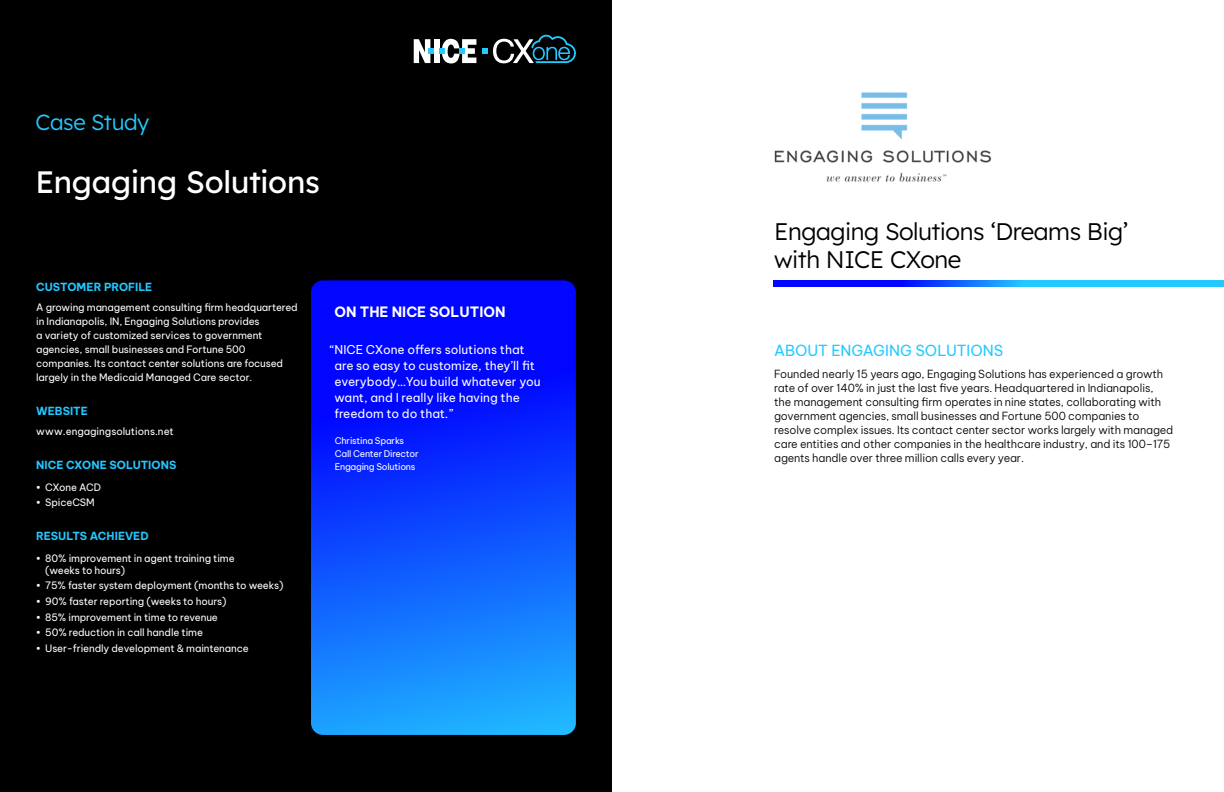
<style>
.page{position:relative;width:1224px;height:792px;background:#fff}
.page>*{position:absolute;margin:0;border:0;box-sizing:border-box;transform-origin:0 0}
.H2___Top_Title_30w{font:30.9px "Lexend";letter-spacing:-.01em;color:#fff}
.About_title{font:300 24px/28px "Lexend";letter-spacing:-.02em;color:#000}
.t1{font:300 22px "Lexend";letter-spacing:-.02em;color:#23c9ff}
.CAPS_title_14_16_whi{font:15px "Be Vietnam Pro";letter-spacing:-.005em;color:#23c9ff}
.t2{font:700 14px "Be Vietnam Pro";color:#fff}
.Customer_Profile_Quo{font:12px/16px "Be Vietnam Pro";color:#fff}
.Body_Text_Light_11{font:300 11px/14px "Be Vietnam Pro";letter-spacing:-.01em;color:#000}
.Customer_Profile{font:700 11px "Be Vietnam Pro";letter-spacing:.005em;color:#23c9ff}
.Text_white_10_14_Cu{font:10px/14px "Be Vietnam Pro";letter-spacing:-.01em;color:#fff}
.Customer_Profile_Quo-2{font:9px/13px "Be Vietnam Pro";letter-spacing:-.02em;color:#fff}
</style>
<div class="page">
<svg style="left:774px;top:280px;width:450px;height:7px;background:#1477ff"></svg>
<div style="left:0;top:0;width:612px;height:792px;background:#000"></div>
<svg style="left:311px;top:280px;width:265px;height:455px;background:#0b46fe"></svg>
<div style="left:434px;top:39px;width:5px;height:24px;background:#fff"></div>
<svg style="left:440px;top:39px;width:36px;height:25px"></svg>
<svg style="left:414px;top:39px;width:20px;height:24px"></svg>
<svg style="left:482px;top:35px;width:94px;height:28px"></svg>
<img style="left:774px;top:92px;width:218px;height:90px">
<h3 class="t1" style="left:36px;top:106px;width:115px">Case Study</h3>
<p class="H2___Top_Title_30w" style="left:36px;top:160px;width:286px">Engaging Solutions</p>
<p class="Customer_Profile" style="left:36px;top:278px;width:118px">CUSTOMER PROFILE</p>
<p class="Text_white_10_14_Cu" style="left:36px;top:299px;width:263px">A growing management consulting firm headquartered in Indianapolis, IN, Engaging Solutions provides<br>a variety of customized services to government agencies, small businesses and Fortune 500 companies. Its contact center solutions are focused largely in the Medicaid Managed Care sector.</p>
<p class="Customer_Profile" style="left:36px;top:402px;width:53px">WEBSITE</p>
<p class="Text_white_10_14_Cu" style="left:36px;top:423px;width:139px">www.engagingsolutions.net</p>
<p class="Customer_Profile" style="left:36px;top:456px;width:142px">NICE CXONE SOLUTIONS</p>
<p class="Text_white_10_14_Cu" style="left:45px;top:479px;width:57px">CXone ACD</p>
<p class="Text_white_10_14_Cu" style="left:45px;top:495px;width:51px">SpiceCSM</p>
<p class="Customer_Profile" style="left:36px;top:527px;width:114px">RESULTS ACHIEVED</p>
<p class="Text_white_10_14_Cu" style="left:45px;top:551px;width:191px;line-height:12px">80% improvement in agent training time (weeks to hours)</p>
<p class="Text_white_10_14_Cu" style="left:45px;top:578px;width:240px">75% faster system deployment (months to weeks)</p>
<p class="Text_white_10_14_Cu" style="left:45px;top:593px;width:183px">90% faster reporting (weeks to hours)</p>
<p class="Text_white_10_14_Cu" style="left:45px;top:609px;width:174px">85% improvement in time to revenue</p>
<p class="Text_white_10_14_Cu" style="left:45px;top:625px;width:159px">50% reduction in call handle time</p>
<p class="Text_white_10_14_Cu" style="left:45px;top:640px;width:205px">User-friendly development &amp; maintenance</p>
<h3 class="t2" style="left:334px;top:300px;width:173px">ON THE NICE SOLUTION</h3>
<p class="Customer_Profile_Quo" style="left:334px;top:340px;width:208px;text-indent:-4px">“NICE CXone offers solutions that are so easy to customize, they’ll fit everybody…You build whatever you want, and I really like having the freedom to do that.”</p>
<p class="Customer_Profile_Quo-2" style="left:335px;top:433px;width:85px">Christina Sparks<br>Call Center Director<br>Engaging Solutions</p>
<p class="About_title" style="left:774px;top:216px;width:356px">Engaging Solutions ‘Dreams Big’ with NICE CXone</p>
<p class="CAPS_title_14_16_whi" style="left:774px;top:338px;width:231px">ABOUT ENGAGING SOLUTIONS</p>
<p class="Body_Text_Light_11" style="left:774px;top:366px;width:401px">Founded nearly 15 years ago, Engaging Solutions has experienced a growth rate of over 140% in just the last five years. Headquartered in Indianapolis, the management consulting firm operates in nine states, collaborating with government agencies, small businesses and Fortune 500 companies to resolve complex issues. Its contact center sector works largely with managed care entities and other companies in the healthcare industry, and its 100–175 agents handle over three million calls every year.</p>
</div>
